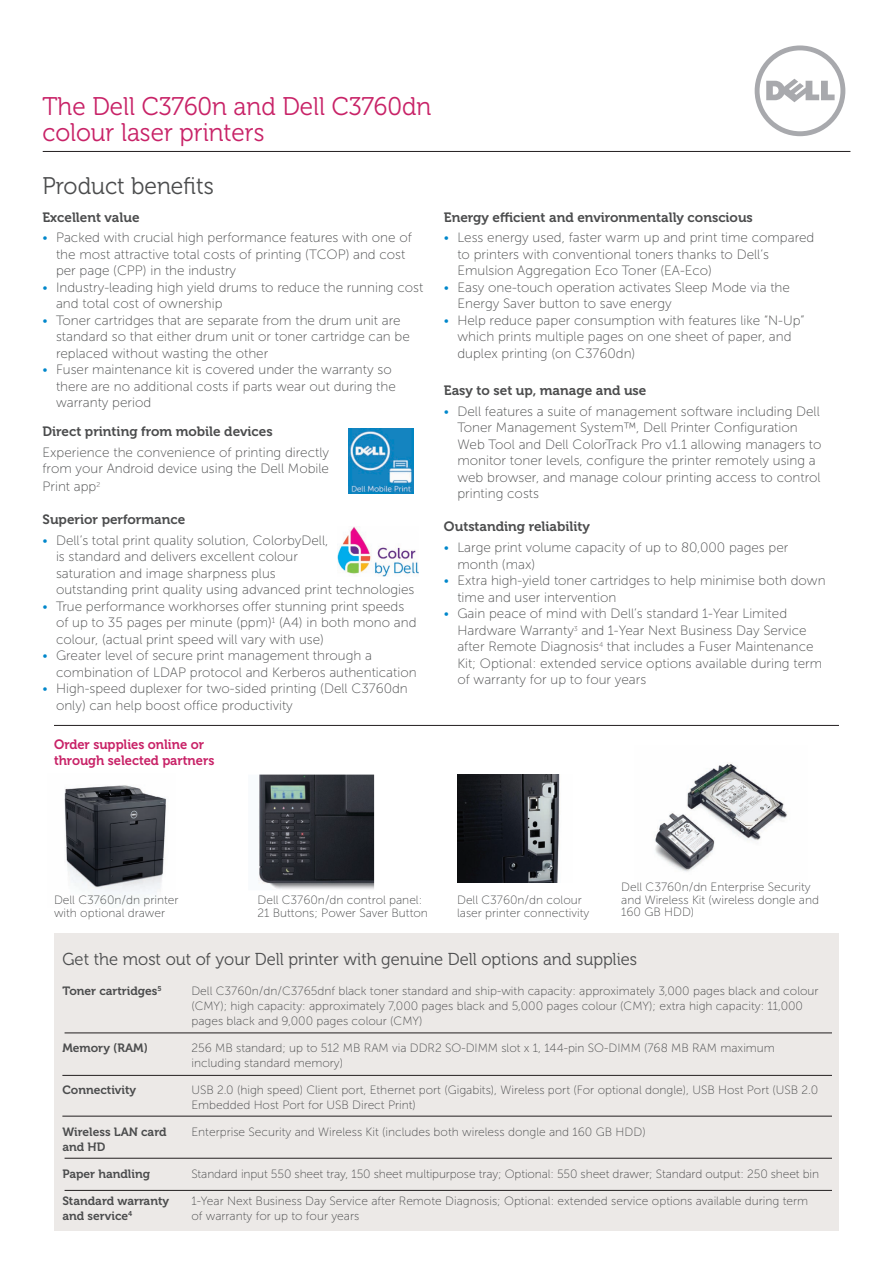
<style>
.page{position:relative;width:893px;height:1263px;background:#fff}
.page>*{position:absolute;margin:0;border:0;box-sizing:border-box;transform-origin:0 0}
.t1{font:25.5px/25.5px "Museo For Dell 300";color:#c82267;scale:.96 1}
.t2{font:24px "Museo For Dell 300";color:#4b4c4d;scale:.96 1}
.t3{font:17.25px "Museo For Dell 300";color:#4b4c4d;scale:.96 1}
.t4{font:13.5px/16.5px "Museo Sans For Dell 100";color:#4b4c4d}
.t5{font:13.5px "Museo For Dell 700";color:#4b4c4d}
.t6{font:13.5px/16.5px "Museo For Dell 700";color:#c82267;scale:.96 1}
.t7{font:12px/12.5px "Museo Sans For Dell 100";color:#4b4c4d}
.t8{font:12px "Museo For Dell 700";color:#4b4c4d}
.s1{color:#0087cb}
</style>
<div class="page">
<img style="left:655px;top:762px;width:133px;height:110px">
<img style="left:64px;top:785px;width:102px;height:111px">
<img style="left:258px;top:774px;width:116px;height:115px">
<img style="left:457px;top:774px;width:103px;height:108px">
<hr style="left:54px;top:725px;width:785px;height:1px;background:#231f20">
<div style="left:54px;top:934px;width:784px;height:297px;background:#ece9e7"></div>
<hr style="left:62px;top:1075px;width:770px;height:1px;background:#231f20">
<hr style="left:65px;top:1033px;width:767px;height:1px;background:#231f20">
<hr style="left:65px;top:1158px;width:767px;height:1px;background:#231f20">
<hr style="left:65px;top:1190px;width:767px;height:1px;background:#231f20">
<hr style="left:62px;top:1116px;width:770px;height:1px;background:#231f20">
<svg style="left:755px;top:45px;width:90px;height:91px"></svg>
<hr style="left:43px;top:151px;width:807px;height:1px;background:#231f20">
<img style="left:337px;top:527px;width:81px;height:50px">
<img style="left:348px;top:428px;width:66px;height:66px">
<h1 class="t1" style="left:43px;top:94px;width:406px">The Dell C3760n and Dell C3760dn colour laser printers</h1>
<h2 class="t2" style="left:43px;top:173px;width:180px">Product benefits</h2>
<p class="t5" style="left:43px;top:210px;width:99px">Excellent value</p>
<p class="t4" style="left:56px;top:230px;width:357px;text-indent:-13px"><span class="s1">•</span> Packed with crucial high performance features with one of the most attractive total costs of printing (TCOP) and cost per page (CPP) in the industry</p>
<p class="t4" style="left:56px;top:279px;width:369px;text-indent:-13px"><span class="s1">•</span> Industry-leading high yield drums to reduce the running cost and total cost of ownership</p>
<p class="t4" style="left:56px;top:312px;width:355px;text-indent:-13px"><span class="s1">•</span> Toner cartridges that are separate from the drum unit are standard so that either drum unit or toner cartridge can be replaced without wasting the other</p>
<p class="t4" style="left:56px;top:362px;width:341px;text-indent:-13px"><span class="s1">•</span> Fuser maintenance kit is covered under the warranty so there are no additional costs if parts wear out during the warranty period</p>
<p class="t5" style="left:43px;top:424px;width:232px">Direct printing from mobile devices</p>
<p class="t4" style="left:43px;top:444px;width:288px">Experience the convenience of printing directly from your Android device using the Dell Mobile</p>
<p class="t4" style="left:43px;top:478px;width:59px">Print app<sup>2</sup></p>
<p class="t5" style="left:43px;top:512px;width:144px">Superior performance</p>
<p class="t4" style="left:56px;top:532px;width:360px;text-indent:-13px"><span class="s1">•</span> Dell’s total print quality solution, ColorbyDell,<br>is standard and delivers excellent colour<br>saturation and image sharpness plus<br>outstanding print quality using advanced print technologies</p>
<p class="t4" style="left:56px;top:598px;width:362px;text-indent:-13px"><span class="s1">•</span> True performance workhorses offer stunning print speeds of up to 35 pages per minute (ppm)<sup>1</sup> (A4) in both mono and colour, (actual print speed will vary with use)</p>
<p class="t4" style="left:56px;top:647px;width:362px;text-indent:-14px"><span class="s1">•</span> Greater level of secure print management through a combination of LDAP protocol and Kerberos authentication</p>
<p class="t4" style="left:56px;top:680px;width:353px;text-indent:-14px"><span class="s1">•</span> High-speed duplexer for two-sided printing (Dell C3760dn only) can help boost office productivity</p>
<p class="t6" style="left:54px;top:736px;width:169px">Order supplies online or through selected partners</p>
<p class="t5" style="left:444px;top:209px;width:311px">Energy efficient and environmentally conscious</p>
<p class="t4" style="left:457px;top:230px;width:358px;text-indent:-14px"><span class="s1">•</span> Less energy used, faster warm up and print time compared to printers with conventional toners thanks to Dell’s<br>Emulsion Aggregation Eco Toner (EA-Eco)</p>
<p class="t4" style="left:457px;top:279px;width:334px;text-indent:-14px"><span class="s1">•</span> Easy one-touch operation activates Sleep Mode via the<br>Energy Saver button to save energy</p>
<p class="t4" style="left:457px;top:312px;width:349px;text-indent:-14px"><span class="s1">•</span> Help reduce paper consumption with features like “N-Up” which prints multiple pages on one sheet of paper, and duplex printing (on C3760dn)</p>
<p class="t5" style="left:444px;top:383px;width:204px">Easy to set up, manage and use</p>
<p class="t4" style="left:457px;top:403px;width:366px;text-indent:-14px"><span class="s1">•</span> Dell features a suite of management software including Dell Toner Management System™, Dell Printer Configuration Web Tool and Dell ColorTrack Pro v1.1 allowing managers to monitor toner levels, configure the printer remotely using a web browser, and manage colour printing access to control printing costs</p>
<p class="t5" style="left:444px;top:519px;width:147px">Outstanding reliability</p>
<p class="t4" style="left:457px;top:539px;width:332px;text-indent:-14px"><span class="s1">•</span> Large print volume capacity of up to 80,000 pages per month (max)</p>
<p class="t4" style="left:457px;top:572px;width:370px;text-indent:-14px"><span class="s1">•</span> Extra high-yield toner cartridges to help minimise both down time and user intervention</p>
<p class="t4" style="left:457px;top:605px;width:366px;text-indent:-13px"><span class="s1">•</span> Gain peace of mind with Dell’s standard 1-Year Limited Hardware Warranty<sup>3</sup> and 1-Year Next Business Day Service after Remote Diagnosis<sup>4</sup> that includes a Fuser Maintenance Kit; Optional: extended service options available during term of warranty for up to four years</p>
<p class="t7" style="left:54px;top:894px;width:126px">Dell C3760n/dn printer with optional drawer</p>
<p class="t7" style="left:257px;top:894px;width:172px">Dell C3760n/dn control panel:<br>21 Buttons; Power Saver Button</p>
<p class="t7" style="left:457px;top:894px;width:134px">Dell C3760n/dn colour laser printer connectivity</p>
<p class="t7" style="left:621px;top:881px;width:199px">Dell C3760n/dn Enterprise Security and Wireless Kit (wireless dongle and<br>160 GB HDD)</p>
<p class="t3" style="left:62px;top:950px;width:600px">Get the most out of your Dell printer with genuine Dell options and supplies</p>
<p class="t8" style="left:62px;top:984px;width:101px">Toner cartridges<sup>5</sup></p>
<p class="t7" style="left:191px;top:983px;width:629px;line-height:15px">Dell C3760n/dn/C3765dnf black toner standard and ship-with capacity: approximately 3,000 pages black and colour (CMY); high capacity: approximately 7,000 pages black and 5,000 pages colour (CMY); extra high capacity: 11,000 pages black and 9,000 pages colour (CMY)</p>
<p class="t8" style="left:62px;top:1041px;width:87px">Memory (RAM)</p>
<p class="t7" style="left:191px;top:1040px;width:585px;line-height:15px">256 MB standard; up to 512 MB RAM via DDR2 SO-DIMM slot x 1, 144-pin SO-DIMM (768 MB RAM maximum including standard memory)</p>
<p class="t8" style="left:62px;top:1083px;width:75px">Connectivity</p>
<p class="t7" style="left:191px;top:1082px;width:628px;line-height:15px">USB 2.0 (high speed) Client port, Ethernet port (Gigabits), Wireless port (For optional dongle), USB Host Port (USB 2.0<br>Embedded Host Port for USB Direct Print)</p>
<p class="t8" style="left:62px;top:1125px;width:106px">Wireless LAN card</p>
<p class="t7" style="left:191px;top:1125px;width:456px">Enterprise Security and Wireless Kit (includes both wireless dongle and 160 GB HDD)</p>
<p class="t8" style="left:62px;top:1140px;width:44px">and HD</p>
<p class="t8" style="left:62px;top:1167px;width:89px">Paper handling</p>
<p class="t7" style="left:191px;top:1167px;width:629px">Standard input 550 sheet tray, 150 sheet multipurpose tray; Optional: 550 sheet drawer; Standard output: 250 sheet bin</p>
<p class="t8" style="left:62px;top:1194px;width:108px">Standard warranty</p>
<p class="t7" style="left:191px;top:1194px;width:618px">1-Year Next Business Day Service after Remote Diagnosis; Optional: extended service options available during term</p>
<p class="t8" style="left:62px;top:1209px;width:71px">and service<sup>4</sup></p>
<p class="t7" style="left:191px;top:1209px;width:169px">of warranty for up to four years</p>
</div>
